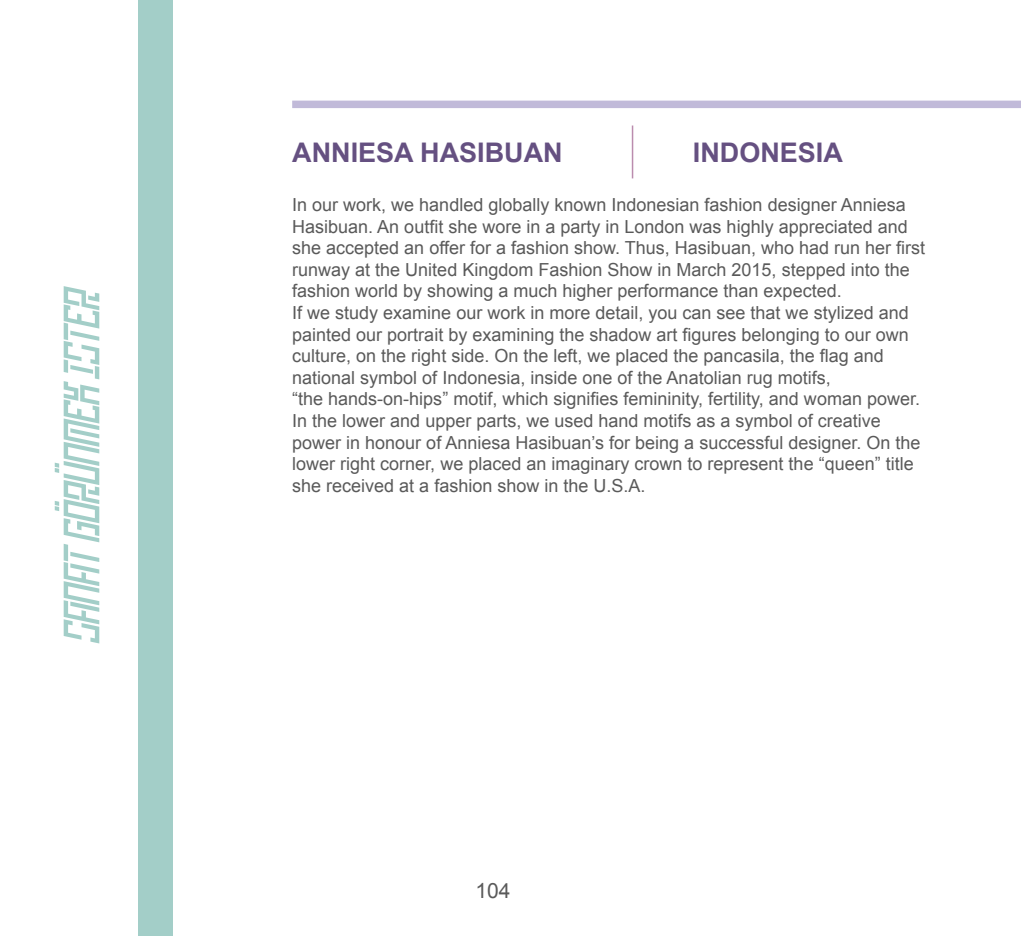
<style>
.page{position:relative;width:1021px;height:936px;background:#fff}
.page>*{position:absolute;margin:0;border:0;box-sizing:border-box;transform-origin:0 0}
.t1{font:700 27px "Arial";color:#655081}
.t2{font:21px "Arial";color:#5a5a5a}
.t3{font:18px/21.6px "Arial";color:#5a5a5a}
</style>
<div class="page">
<div style="left:139px;top:0;width:34px;height:935px;background:#a3cec8"></div>
<svg style="left:55px;top:286px;width:44px;height:357px"></svg>
<hr style="left:631px;top:125px;width:2px;height:53px;background:#bb8cae">
<div style="left:292px;top:101px;width:728px;height:7px;background:#c1bad9"></div>
<h1 class="t1" style="left:292px;top:135px;width:272px">ANNIESA HASIBUAN</h1>
<h1 class="t1" style="left:693px;top:135px;width:152px">INDONESIA</h1>
<p class="t3" style="left:292px;top:194px;width:634px">In our work, we handled globally known Indonesian fashion designer Anniesa Hasibuan. An outfit she wore in a party in London was highly appreciated and she accepted an offer for a fashion show. Thus, Hasibuan, who had run her first runway at the United Kingdom Fashion Show in March 2015, stepped into the fashion world by showing a much higher performance than expected.<br>If we study examine our work in more detail, you can see that we stylized and painted our portrait by examining the shadow art figures belonging to our own culture, on the right side. On the left, we placed the pancasila, the flag and national symbol of Indonesia, inside one of the Anatolian rug motifs,<br>“the hands-on-hips” motif, which signifies femininity, fertility, and woman power.<br>In the lower and upper parts, we used hand motifs as a symbol of creative power in honour of Anniesa Hasibuan’s for being a successful designer. On the lower right corner, we placed an imaginary crown to represent the “queen” title she received at a fashion show in the U.S.A.</p>
<p class="t2" style="left:475px;top:876px;width:37px">104</p>
</div>
